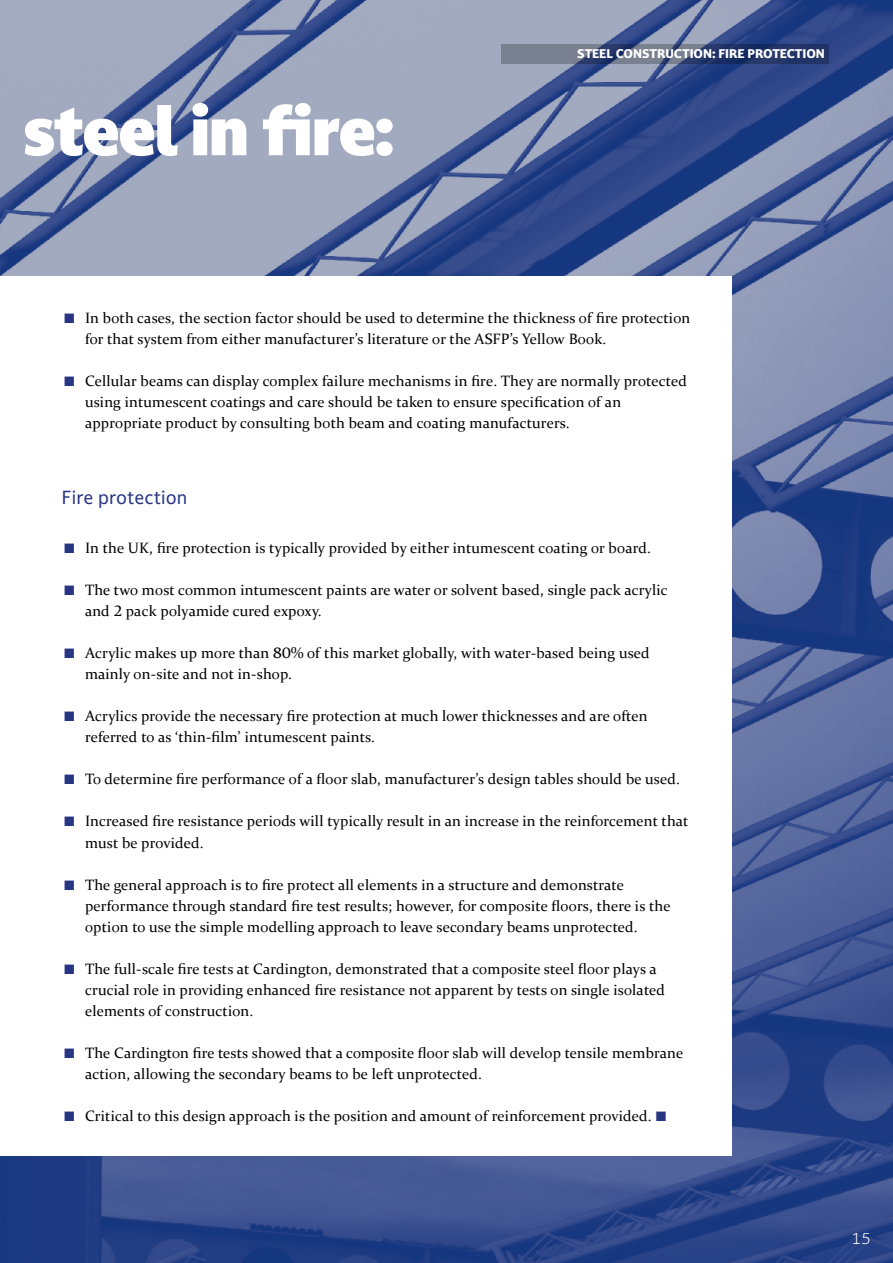
<style>
.page{position:relative;width:893px;height:1263px;background:#fff}
.page>*{position:absolute;margin:0;border:0;box-sizing:border-box;transform-origin:0 0}
.t1{font:900 66px "Darkmode Off CC";letter-spacing:-.03em;color:#fff}
.t2{font:18px "Darkmode Off CC";letter-spacing:.01em;color:#283583}
.t3{font:15px/21px "Constantia";letter-spacing:.01em;color:#000}
.t4{font:300 15px "Darkmode Off CC";color:#fff}
.t5{font:800 12px "Darkmode Off CC";color:#fff}
.s1{font-family:"Freight Text Pro";color:#283583}
</style>
<div class="page">
<img style="left:0;top:0;width:893px;height:1263px">
<div style="left:0;top:276px;width:731px;height:879px;background:#fff"></div>
<svg style="left:502px;top:44px;width:327px;height:20px;background:#495679"></svg>
<h1 class="t1" style="left:23px;top:86px;width:373px">steel in fire:</h1>
<p class="t5" style="left:577px;top:46px;width:249px">STEEL CONSTRUCTION: FIRE PROTECTION</p>
<p class="t3" style="left:85px;top:306px;width:607px;text-indent:-21px"><span class="s1">T</span> In both cases, the section factor should be used to determine the thickness of fire protection for that system from either manufacturer’s literature or the ASFP’s Yellow Book.</p>
<p class="t3" style="left:85px;top:369px;width:603px;text-indent:-21px"><span class="s1">T</span> Cellular beams can display complex failure mechanisms in fire. They are normally protected using intumescent coatings and care should be taken to ensure specification of an appropriate product by consulting both beam and coating manufacturers.</p>
<p class="t2" style="left:62px;top:485px;width:127px">Fire protection</p>
<p class="t3" style="left:64px;top:537px;width:589px"><span class="s1">T</span> In the UK, fire protection is typically provided by either intumescent coating or board.</p>
<p class="t3" style="left:85px;top:579px;width:584px;text-indent:-21px"><span class="s1">T</span> The two most common intumescent paints are water or solvent based, single pack acrylic and 2 pack polyamide cured expoxy.</p>
<p class="t3" style="left:85px;top:642px;width:566px;text-indent:-21px"><span class="s1">T</span> Acrylic makes up more than 80% of this market globally, with water-based being used mainly on-site and not in-shop.</p>
<p class="t3" style="left:85px;top:705px;width:564px;text-indent:-21px"><span class="s1">T</span> Acrylics provide the necessary fire protection at much lower thicknesses and are often referred to as ‘thin-film’ intumescent paints.</p>
<p class="t3" style="left:64px;top:768px;width:618px"><span class="s1">T</span> To determine fire performance of a floor slab, manufacturer’s design tables should be used.</p>
<p class="t3" style="left:85px;top:810px;width:605px;text-indent:-21px"><span class="s1">T</span> Increased fire resistance periods will typically result in an increase in the reinforcement that must be provided.</p>
<p class="t3" style="left:85px;top:873px;width:587px;text-indent:-21px"><span class="s1">T</span> The general approach is to fire protect all elements in a structure and demonstrate performance through standard fire test results; however, for composite floors, there is the option to use the simple modelling approach to leave secondary beams unprotected.</p>
<p class="t3" style="left:85px;top:957px;width:581px;text-indent:-21px"><span class="s1">T</span> The full-scale fire tests at Cardington, demonstrated that a composite steel floor plays a crucial role in providing enhanced fire resistance not apparent by tests on single isolated elements of construction.</p>
<p class="t3" style="left:85px;top:1041px;width:600px;text-indent:-21px"><span class="s1">T</span> The Cardington fire tests showed that a composite floor slab will develop tensile membrane action, allowing the secondary beams to be left unprotected.</p>
<p class="t3" style="left:64px;top:1104px;width:604px"><span class="s1">T</span> Critical to this design approach is the position and amount of reinforcement provided. <span class="s1">T</span></p>
<p class="t4" style="left:851px;top:1228px;width:21px">15</p>
</div>
